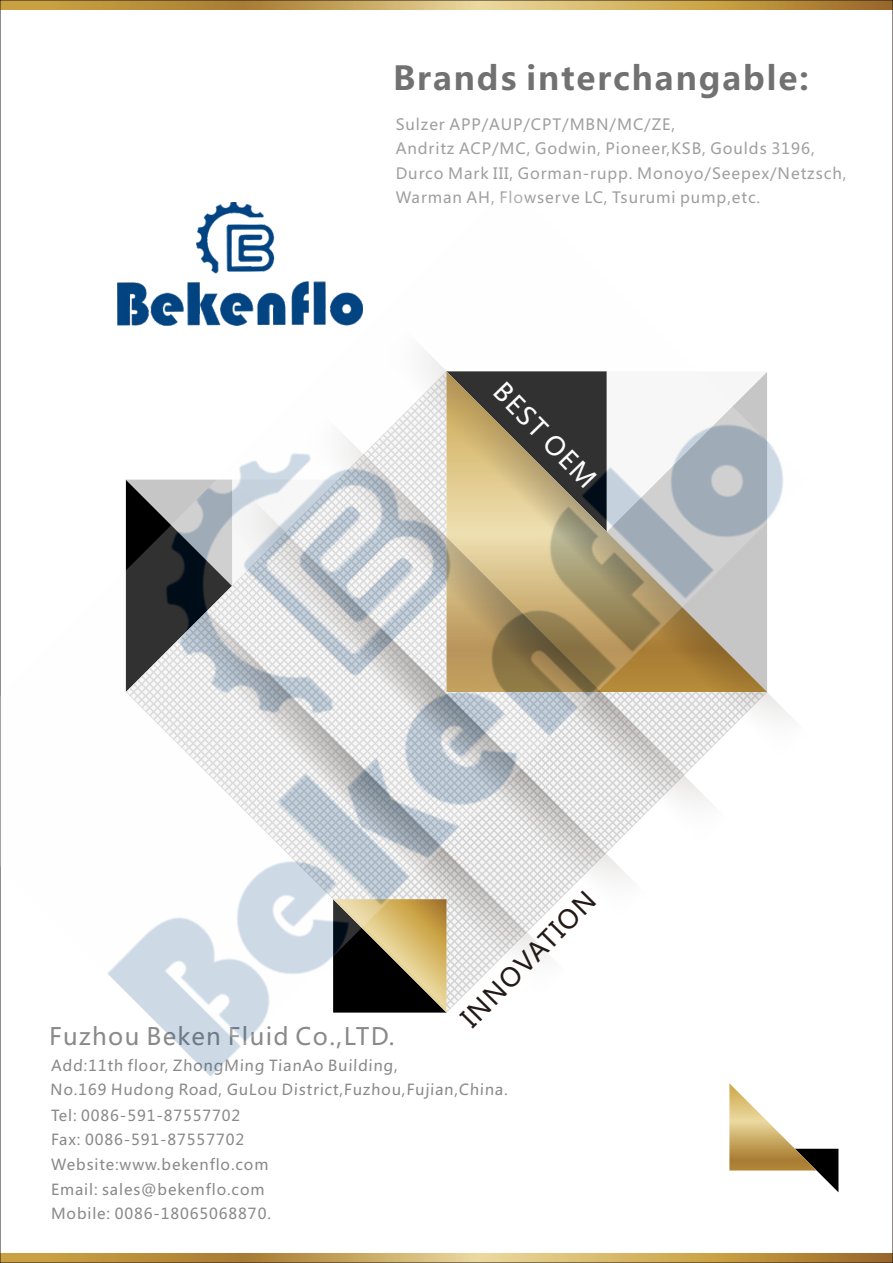
<style>
.page{position:relative;width:893px;height:1263px;background:#fff}
.page>*{position:absolute;margin:0;border:0;box-sizing:border-box;transform-origin:0 0}
.t1{font:700 32.7px "Microsoft Ya Hei";letter-spacing:.06em;color:#717171}
.t2{font:25.5px "Microsoft Ya Hei";color:#231916}
.t3{font:25.5px "Microsoft Ya Hei";color:#fff}
.t4{font:23.7px "Microsoft Ya Hei";letter-spacing:.055em;color:#898989}
.t5{font:15.45px/24.3px "Microsoft Ya Hei";letter-spacing:.06em;color:#9f9fa0}
.t6{font:15px/24.6px "Microsoft Ya Hei";letter-spacing:.06em;color:#898989}
</style>
<div class="page">
<svg style="left:2px;top:2px;width:889px;height:7px"></svg>
<svg style="left:2px;top:1253px;width:889px;height:8px"></svg>
<svg style="left:729px;top:1083px;width:109px;height:109px"></svg>
<img style="left:0;top:185px;width:791px;height:893px">
<h1 class="t1" style="left:393px;top:63px;width:417px">Brands interchangable:</h1>
<p class="t5" style="left:396px;top:114px;width:452px">Sulzer APP/AUP/CPT/MBN/MC/ZE,<br>Andritz ACP/MC, Godwin, Pioneer,KSB, Goulds 3196, Durco Mark III, Gorman-rupp. Monoyo/Seepex/Netzsch, Warman AH, Flowserve LC, Tsurumi pump,etc.</p>
<h2 class="t3" style="left:506px;top:379px;width:136px;rotate:46deg">BEST OEM</h2>
<h2 class="t2" style="left:457px;top:1014px;width:180px;rotate:-45deg">INNOVATION</h2>
<h3 class="t4" style="left:49px;top:1025px;width:347px">Fuzhou Beken Fluid Co.,LTD.</h3>
<p class="t6" style="left:50px;top:1055px;width:460px;line-height:23.9px">Add:11th floor, ZhongMing TianAo Building,<br>No.169 Hudong Road, GuLou District,Fuzhou,Fujian,China.</p>
<p class="t6" style="left:51px;top:1104px;width:221px">Tel: 0086-591-87557702<br>Fax: 0086-591-87557702<br>Website:www.bekenflo.com<br>Email: sales@bekenflo.com<br>Mobile: 0086-18065068870.</p>
</div>
